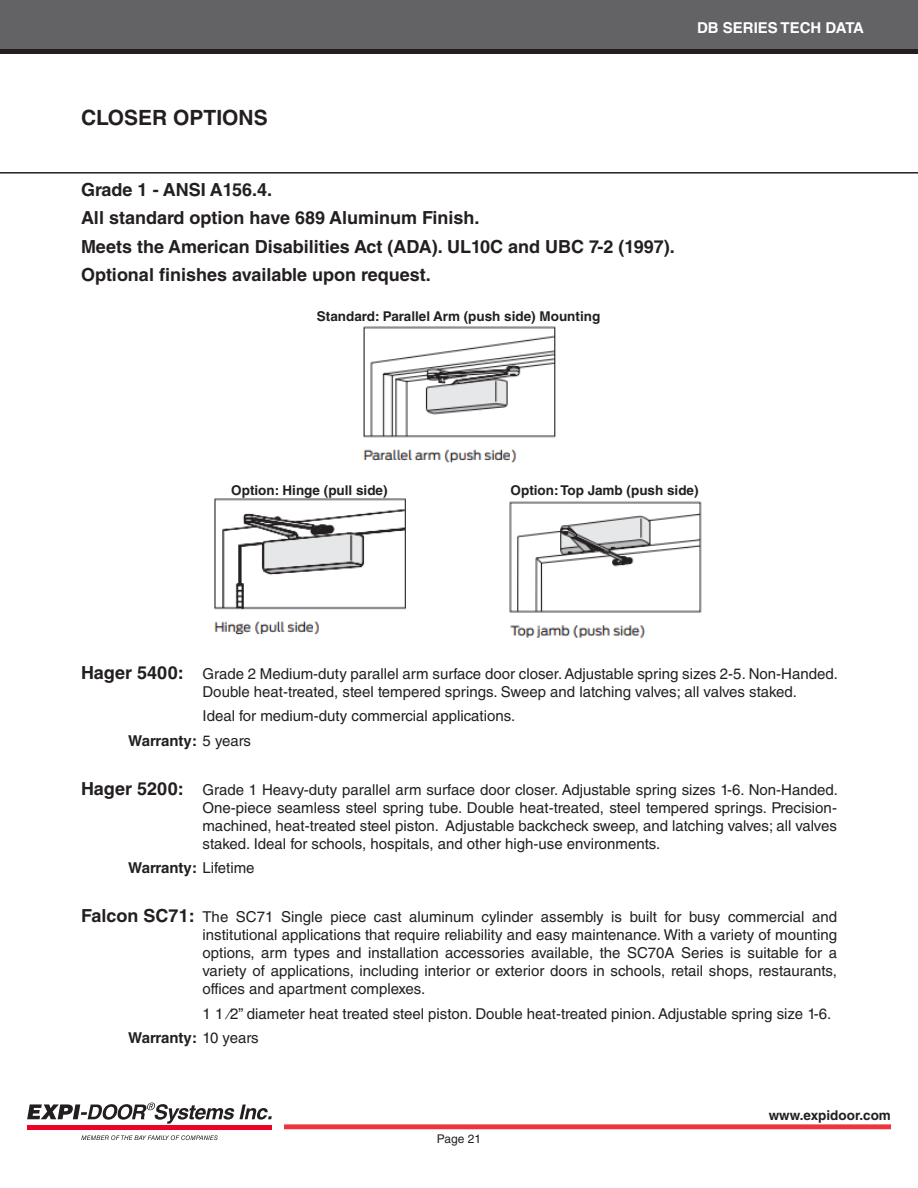
<style>
.page{position:relative;width:918px;height:1188px;background:#fff}
.page>*{position:absolute;margin:0;border:0;box-sizing:border-box;transform-origin:0 0}
.Headings{font:700 21px "Helvetica LT Std";color:#231f20}
.Subheadings{font:700 18px "Helvetica LT Std";color:#231f20}
.general_text{font:15px/18px "Helvetica LT Std";color:#231f20;text-align:justify}
.general_text-2{font:700 15px "Helvetica LT Std";color:#231f20}
.t1{font:700 15px "Helvetica LT Std";color:#fff}
.caption_bold{font:700 13.5px "Helvetica LT Std";color:#231f20}
.t2{font:12px "Helvetica LT Std";color:#231f20}
.s1{font-weight:700;font-size:18px}
.s2{font-weight:400}
</style>
<div class="page">
<div style="left:284px;top:1124px;width:607px;height:5px;background:#ee343d"></div>
<div style="left:0;top:48px;width:918px;height:6px;background:#231f20"></div>
<div style="left:0;top:0;width:918px;height:49px;background:#636366"></div>
<svg style="left:27px;top:1102px;width:245px;height:22px"></svg>
<hr style="left:27px;top:1125px;width:245px;height:4px;background:#ef0027">
<svg style="left:81px;top:1135px;width:137px;height:5px"></svg>
<hr style="left:0;top:172px;width:918px;height:2px;background:#231f20">
<img style="left:363px;top:326px;width:193px;height:137px">
<img style="left:214px;top:498px;width:192px;height:137px">
<img style="left:509px;top:501px;width:193px;height:137px">
<p class="t1" style="left:697px;top:19px;width:168px">DB SERIES TECH DATA</p>
<p class="Headings" style="left:81px;top:105px;width:188px">CLOSER OPTIONS</p>
<p class="Subheadings" style="left:81px;top:179px;width:193px">Grade 1 - ANSI A156.4.</p>
<p class="Subheadings" style="left:81px;top:207px;width:400px">All standard option have 689 Aluminum Finish.</p>
<p class="Subheadings" style="left:81px;top:236px;width:595px">Meets the American Disabilities Act (ADA). UL10C and UBC 7-2 (1997).</p>
<p class="Subheadings" style="left:81px;top:264px;width:351px">Optional finishes available upon request.</p>
<p class="caption_bold" style="left:317px;top:308px;width:285px">Standard: Parallel Arm (push side) Mounting</p>
<p class="caption_bold" style="left:231px;top:482px;width:158px">Option: Hinge (pull side)</p>
<p class="caption_bold" style="left:511px;top:482px;width:190px">Option: Top Jamb (push side)</p>
<p class="general_text" style="left:202px;top:664px;width:637px;text-indent:-122px"><span class="s1">Hager 5400:</span> Grade 2 Medium-duty parallel arm surface door closer. Adjustable spring sizes 2-5. Non-Handed.<br>Double heat-treated, steel tempered springs. Sweep and latching valves; all valves staked.</p>
<p class="general_text" style="left:202px;top:707px;width:314px">Ideal for medium-duty commercial applications.</p>
<p class="general_text-2" style="left:128px;top:732px;width:124px">Warranty: <span class="s2">5 years</span></p>
<p class="general_text" style="left:202px;top:780px;width:637px;text-indent:-122px"><span class="s1">Hager 5200:</span> Grade 1 Heavy-duty parallel arm surface door closer. Adjustable spring sizes 1-6. Non-Handed.<br>One-piece seamless steel spring tube. Double heat-treated, steel tempered springs. Precision&shy;machined, heat-treated steel piston. Adjustable backcheck sweep, and latching valves; all valves staked. Ideal for schools, hospitals, and other high-use environments.</p>
<p class="general_text-2" style="left:128px;top:859px;width:128px">Warranty: <span class="s2">Lifetime</span></p>
<p class="general_text" style="left:202px;top:908px;width:636px;text-indent:-122px"><span class="s1">Falcon SC71:</span> The SC71 Single piece cast aluminum cylinder assembly is built for busy commercial and institutional applications that require reliability and easy maintenance. With a variety of mounting options, arm types and installation accessories available, the SC70A Series is suitable for a variety of applications, including interior or exterior doors in schools, retail shops, restaurants, offices and apartment complexes.</p>
<p class="general_text" style="left:202px;top:1004px;width:630px">1 1 ⁄2” diameter heat treated steel piston. Double heat-treated pinion. Adjustable spring size 1-6.</p>
<p class="general_text-2" style="left:128px;top:1029px;width:132px">Warranty: <span class="s2">10 years</span></p>
<p class="t2" style="left:437px;top:1132px;width:46px">Page 21</p>
<p class="caption_bold" style="left:769px;top:1107px;width:124px">www.expidoor.com</p>
</div>
